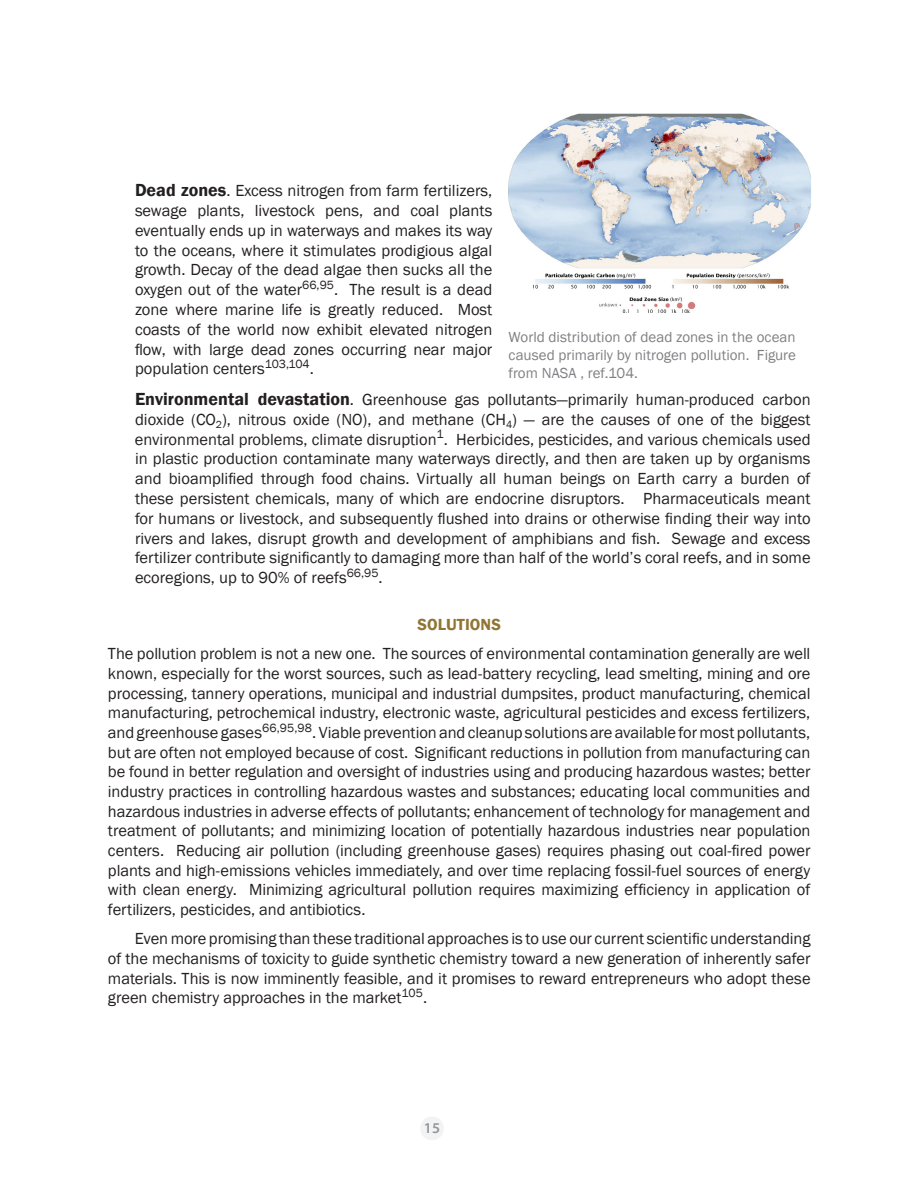
<style>
.page{position:relative;width:918px;height:1188px;background:#fff}
.page>*{position:absolute;margin:0;border:0;box-sizing:border-box;transform-origin:0 0}
.t1{font:16.5px/19.8px "Franklin Gothic";color:#231f20;text-align:justify}
.t2{font:600 16.5px "Franklin Gothic";letter-spacing:.005em;color:#907532}
.t3{font:15px/18px "Franklin Gothic";color:#808084;text-align:justify}
.t4{font:600 15px "Myriad Pro";color:#939598}
.s1{font-weight:600;font-size:18px}
</style>
<div class="page">
<div style="left:420px;top:1117px;width:24px;height:23px;background:#f2f3f4;border-radius:50%"></div>
<img style="left:509px;top:113px;width:302px;height:200px">
<p class="t1" style="left:135px;top:181px;width:359px"><span class="s1">Dead zones</span>. Excess nitrogen from farm fertilizers, sewage plants, livestock pens, and coal plants eventually ends up in waterways and makes its way to the oceans, where it stimulates prodigious algal growth. Decay of the dead algae then sucks all the oxygen out of the water<sup>66,95</sup>. The result is a dead zone where marine life is greatly reduced. Most coasts of the world now exhibit elevated nitrogen flow, with large dead zones occurring near major population centers<sup>103,104</sup>.</p>
<p class="t1" style="left:135px;top:390px;width:677px"><span class="s1">Environmental devastation</span>. Greenhouse gas pollutants—primarily human-produced carbon dioxide (CO<sub>2</sub>), nitrous oxide (NO), and methane (CH<sub>4</sub>) — are the causes of one of the biggest environmental problems, climate disruption<sup>1</sup>. Herbicides, pesticides, and various chemicals used in plastic production contaminate many waterways directly, and then are taken up by organisms and bioamplified through food chains. Virtually all human beings on Earth carry a burden of these persistent chemicals, many of which are endocrine disruptors. Pharmaceuticals meant for humans or livestock, and subsequently flushed into drains or otherwise finding their way into rivers and lakes, disrupt growth and development of amphibians and fish. Sewage and excess fertilizer contribute significantly to damaging more than half of the world’s coral reefs, and in some ecoregions, up to 90% of reefs<sup>66,95</sup>.</p>
<p class="t2" style="left:418px;top:614px;width:83px">Solutions</p>
<p class="t1" style="left:108px;top:644px;width:704px">The pollution problem is not a new one. The sources of environmental contamination generally are well known, especially for the worst sources, such as lead-battery recycling, lead smelting, mining and ore processing, tannery operations, municipal and industrial dumpsites, product manufacturing, chemical manufacturing, petrochemical industry, electronic waste, agricultural pesticides and excess fertilizers, and greenhouse gases<sup>66,95,98</sup>. Viable prevention and cleanup solutions are available for most pollutants, but are often not employed because of cost. Significant reductions in pollution from manufacturing can be found in better regulation and oversight of industries using and producing hazardous wastes; better industry practices in controlling hazardous wastes and substances; educating local communities and hazardous industries in adverse effects of pollutants; enhancement of technology for management and treatment of pollutants; and minimizing location of potentially hazardous industries near population centers. Reducing air pollution (including greenhouse gases) requires phasing out coal-fired power plants and high-emissions vehicles immediately, and over time replacing fossil-fuel sources of energy with clean energy. Minimizing agricultural pollution requires maximizing efficiency in application of fertilizers, pesticides, and antibiotics.</p>
<p class="t1" style="left:108px;top:930px;width:704px;text-indent:27px">Even more promising than these traditional approaches is to use our current scientific understanding of the mechanisms of toxicity to guide synthetic chemistry toward a new generation of inherently safer materials. This is now imminently feasible, and it promises to reward entrepreneurs who adopt these green chemistry approaches in the market<sup>105</sup>.</p>
<p class="t3" style="left:509px;top:328px;width:289px">World distribution of dead zones in the ocean caused primarily by nitrogen pollution. Figure from NASA , ref.104.</p>
<p class="t4" style="left:424px;top:1119px;width:18px">15</p>
</div>
